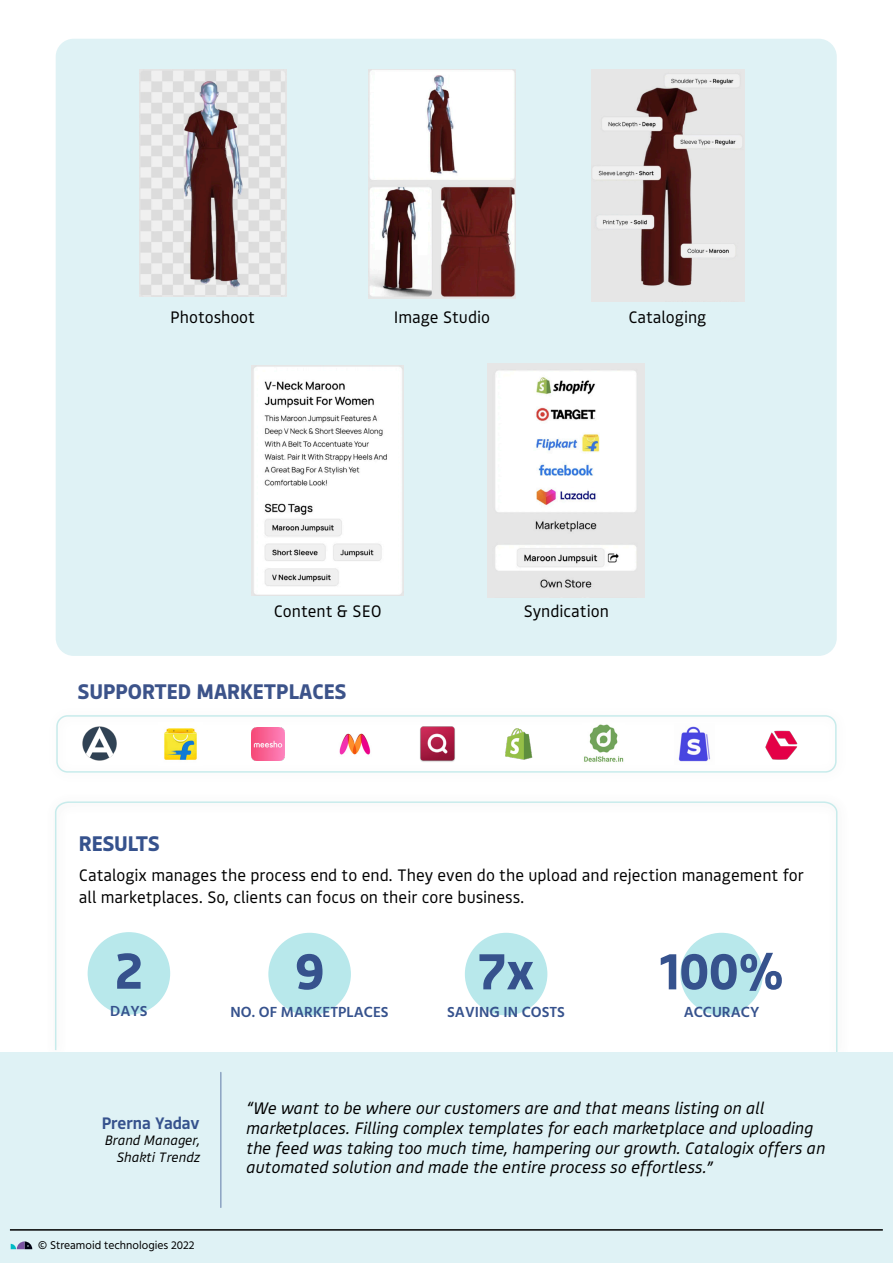
<style>
.page{position:relative;width:893px;height:1263px;background:#fff}
.page>*{position:absolute;margin:0;border:0;box-sizing:border-box;transform-origin:0 0}
.t1{font:700 50.1px "Bould";color:#36528d}
.t2{font:700 21px "Bould";color:#3c538a}
.t3{font:700 21px "Bould";color:#36528d}
.t4{font:italic 16.5px/19.8px "Bould";color:#000}
.t5{font:16.5px/22.5px "Bould";color:#000}
.t6{font:600 16.5px "Bould";color:#36528d}
.t7{font:600 15px "Hind";color:#36528d}
.t8{font:italic 13.5px/16.2px "Bould";color:#000;text-align:right}
.t9{font:11.7px "Hind";color:#000}
</style>
<div class="page">
<div style="left:56px;top:39px;width:781px;height:617px;background:#dff2f5;border-radius:18px"></div>
<svg style="left:55px;top:801px;width:783px;height:251px"></svg>
<div style="left:0;top:1052px;width:893px;height:211px;background:#dff2f5"></div>
<hr style="left:10px;top:1229px;width:873px;height:1px;background:#000">
<svg style="left:11px;top:1241px;width:21px;height:8px"></svg>
<hr style="left:220px;top:1072px;width:2px;height:135px;background:#36528d">
<div style="left:680px;top:933px;width:83px;height:82px;background:#b8e8eb;border-radius:50%"></div>
<div style="left:88px;top:932px;width:82px;height:83px;background:#b8e8eb;border-radius:50%"></div>
<div style="left:268px;top:933px;width:83px;height:82px;background:#b8e8eb;border-radius:50%"></div>
<div style="left:465px;top:933px;width:82px;height:82px;background:#b8e8eb;border-radius:50%"></div>
<div style="left:56px;top:715px;width:781px;height:58px;border:2px solid #a1dede;border-radius:11px"></div>
<img style="left:339px;top:733px;width:32px;height:22px">
<img style="left:82px;top:726px;width:35px;height:35px">
<img style="left:164px;top:728px;width:33px;height:32px">
<img style="left:420px;top:726px;width:35px;height:36px">
<img style="left:488px;top:364px;width:157px;height:233px">
<img style="left:252px;top:365px;width:152px;height:231px">
<img style="left:591px;top:70px;width:153px;height:231px">
<img style="left:369px;top:69px;width:146px;height:229px">
<img style="left:140px;top:69px;width:146px;height:228px">
<img style="left:252px;top:727px;width:33px;height:33px">
<img style="left:505px;top:728px;width:28px;height:31px">
<img style="left:584px;top:724px;width:40px;height:38px">
<img style="left:678px;top:726px;width:33px;height:36px">
<img style="left:765px;top:730px;width:33px;height:30px">
<p class="t5" style="left:170px;top:305px;width:86px">Photoshoot</p>
<p class="t5" style="left:394px;top:305px;width:98px">Image Studio</p>
<p class="t5" style="left:628px;top:305px;width:80px">Cataloging</p>
<p class="t5" style="left:274px;top:599px;width:109px">Content &amp; SEO</p>
<p class="t5" style="left:524px;top:599px;width:87px">Syndication</p>
<p class="t2" style="left:78px;top:676px;width:270px">SUPPORTED MARKETPLACES</p>
<p class="t3" style="left:79px;top:828px;width:82px">RESULTS</p>
<p class="t5" style="left:79px;top:863px;width:726px">Catalogix manages the process end to end. They even do the upload and rejection management for all marketplaces. So, clients can focus on their core business.</p>
<h1 class="t1" style="left:115px;top:935px;width:29px">2</h1>
<p class="t7" style="left:110px;top:1000px;width:39px">DAYS</p>
<h1 class="t1" style="left:295px;top:936px;width:31px">9</h1>
<p class="t7" style="left:231px;top:1001px;width:160px">NO. OF MARKETPLACES</p>
<h1 class="t1" style="left:478px;top:936px;width:58px">7x</h1>
<p class="t7" style="left:447px;top:1001px;width:119px">SAVING IN COSTS</p>
<h1 class="t1" style="left:659px;top:936px;width:126px">100%</h1>
<p class="t7" style="left:684px;top:1001px;width:77px">ACCURACY</p>
<p class="t6" style="left:101px;top:1112px;width:100px">Prerna Yadav</p>
<p class="t8" style="left:104px;top:1132px;width:97px">Brand Manager,<br>Shakti Trendz</p>
<p class="t9" style="left:38px;top:1237px;width:158px">© Streamoid technologies 2022</p>
<p class="t4" style="left:246px;top:1097px;width:580px">“We want to be where our customers are and that means listing on all marketplaces. Filling complex templates for each marketplace and uploading the feed was taking too much time, hampering our growth. Catalogix offers an automated solution and made the entire process so effortless.”</p>
</div>
